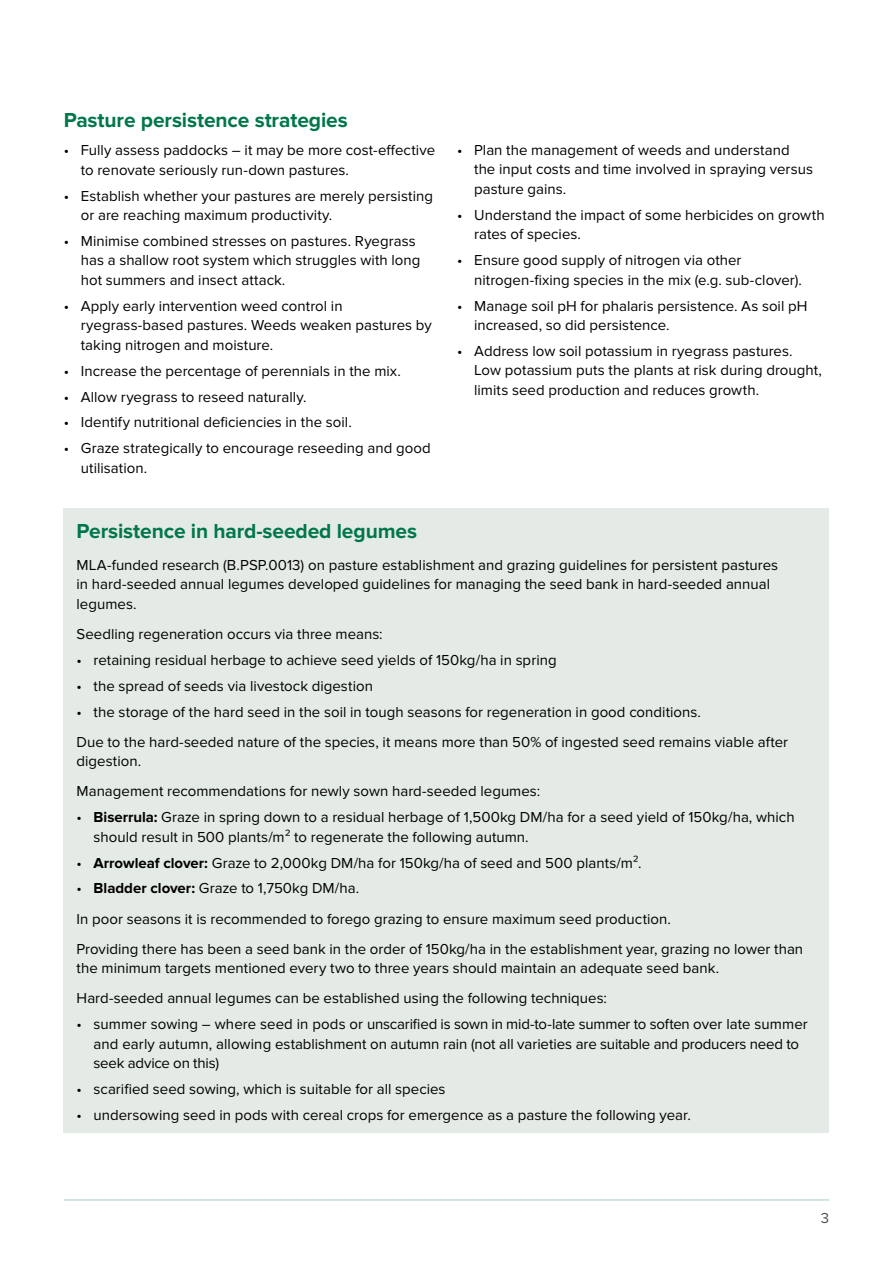
<style>
.page{position:relative;width:893px;height:1263px;background:#fff}
.page>*{position:absolute;margin:0;border:0;box-sizing:border-box;transform-origin:0 0}
.t1{font:700 21px "Proxima Nova";letter-spacing:-.005em;color:#00774a}
.t2{font:15px/19.5px "Proxima Nova";color:#000}
.t3{font:15px "Proxima Nova";color:#4d5054}
.s1{font-weight:700}
</style>
<div class="page">
<hr style="left:64px;top:1199px;width:765px;height:2px;background:#00774a">
<div style="left:64px;top:508px;width:765px;height:625px;background:#e4eae5"></div>
<h1 class="t1" style="left:64px;top:108px;width:286px">Pasture persistence strategies</h1>
<p class="t2" style="left:81px;top:141px;width:356px;text-indent:-17px">• Fully assess paddocks – it may be more cost-effective to renovate seriously run-down pastures.</p>
<p class="t2" style="left:81px;top:186px;width:354px;text-indent:-17px">• Establish whether your pastures are merely persisting or are reaching maximum productivity.</p>
<p class="t2" style="left:81px;top:232px;width:341px;text-indent:-17px">• Minimise combined stresses on pastures. Ryegrass has a shallow root system which struggles with long hot summers and insect attack.</p>
<p class="t2" style="left:81px;top:297px;width:353px;text-indent:-17px">• Apply early intervention weed control in ryegrass‑based pastures. Weeds weaken pastures by taking nitrogen and moisture.</p>
<p class="t2" style="left:64px;top:361px;width:339px">• Increase the percentage of perennials in the mix.</p>
<p class="t2" style="left:64px;top:387px;width:244px">• Allow ryegrass to reseed naturally.</p>
<p class="t2" style="left:64px;top:413px;width:290px">• Identify nutritional deficiencies in the soil.</p>
<p class="t2" style="left:81px;top:439px;width:351px;text-indent:-17px">• Graze strategically to encourage reseeding and good utilisation.</p>
<p class="t2" style="left:474px;top:141px;width:340px;text-indent:-17px">• Plan the management of weeds and understand the input costs and time involved in spraying versus pasture gains.</p>
<p class="t2" style="left:474px;top:206px;width:352px;text-indent:-17px">• Understand the impact of some herbicides on growth rates of species.</p>
<p class="t2" style="left:474px;top:251px;width:329px;text-indent:-17px">• Ensure good supply of nitrogen via other nitrogen‑fixing species in the mix (e.g. sub-clover).</p>
<p class="t2" style="left:474px;top:296px;width:335px;text-indent:-17px">• Manage soil pH for phalaris persistence. As soil pH increased, so did persistence.</p>
<p class="t2" style="left:474px;top:342px;width:349px;text-indent:-17px">• Address low soil potassium in ryegrass pastures.<br>Low potassium puts the plants at risk during drought, limits seed production and reduces growth.</p>
<h1 class="t1" style="left:77px;top:518px;width:342px">Persistence in hard-seeded legumes</h1>
<p class="t2" style="left:77px;top:555px;width:703px">MLA-funded research (B.PSP.0013) on pasture establishment and grazing guidelines for persistent pastures in hard-seeded annual legumes developed guidelines for managing the seed bank in hard‑seeded annual legumes.</p>
<p class="t2" style="left:77px;top:625px;width:308px">Seedling regeneration occurs via three means:</p>
<p class="t2" style="left:77px;top:651px;width:482px">• retaining residual herbage to achieve seed yields of 150kg/ha in spring</p>
<p class="t2" style="left:77px;top:676px;width:298px">• the spread of seeds via livestock digestion</p>
<p class="t2" style="left:77px;top:697px;width:713px;line-height:30.2px">• the storage of the hard seed in the soil in tough seasons for regeneration in good conditions.<br>Due to the hard-seeded nature of the species, it means more than 50% of ingested seed remains viable after</p>
<p class="t2" style="left:77px;top:747px;width:465px;line-height:30.2px">digestion.<br>Management recommendations for newly sown hard-seeded legumes:</p>
<p class="t2" style="left:94px;top:808px;width:703px;text-indent:-17px">• <span class="s1">Biserrula:</span> Graze in spring down to a residual herbage of 1,500kg DM/ha for a seed yield of 150kg/ha, which should result in 500 plants/m² to regenerate the following autumn.</p>
<p class="t2" style="left:77px;top:853px;width:566px">• <span class="s1">Arrowleaf clover:</span> Graze to 2,000kg DM/ha for 150kg/ha of seed and 500 plants/m².</p>
<p class="t2" style="left:77px;top:874px;width:728px;line-height:30.2px">• <span class="s1">Bladder clover:</span> Graze to 1,750kg DM/ha.<br>In poor seasons it is recommended to forego grazing to ensure maximum seed production.<br>Providing there has been a seed bank in the order of 150kg/ha in the establishment year, grazing no lower than</p>
<p class="t2" style="left:77px;top:954px;width:644px;line-height:30.2px">the minimum targets mentioned every two to three years should maintain an adequate seed bank.<br>Hard-seeded annual legumes can be established using the following techniques:</p>
<p class="t2" style="left:94px;top:1015px;width:716px;text-indent:-17px">• summer sowing – where seed in pods or unscarified is sown in mid-to-late summer to soften over late summer and early autumn, allowing establishment on autumn rain (not all varieties are suitable and producers need to seek advice on this)</p>
<p class="t2" style="left:77px;top:1080px;width:371px">• scarified seed sowing, which is suitable for all species</p>
<p class="t2" style="left:77px;top:1106px;width:616px">• undersowing seed in pods with cereal crops for emergence as a pasture the following year.</p>
<p class="t3" style="left:821px;top:1210px;width:10px">3</p>
</div>
